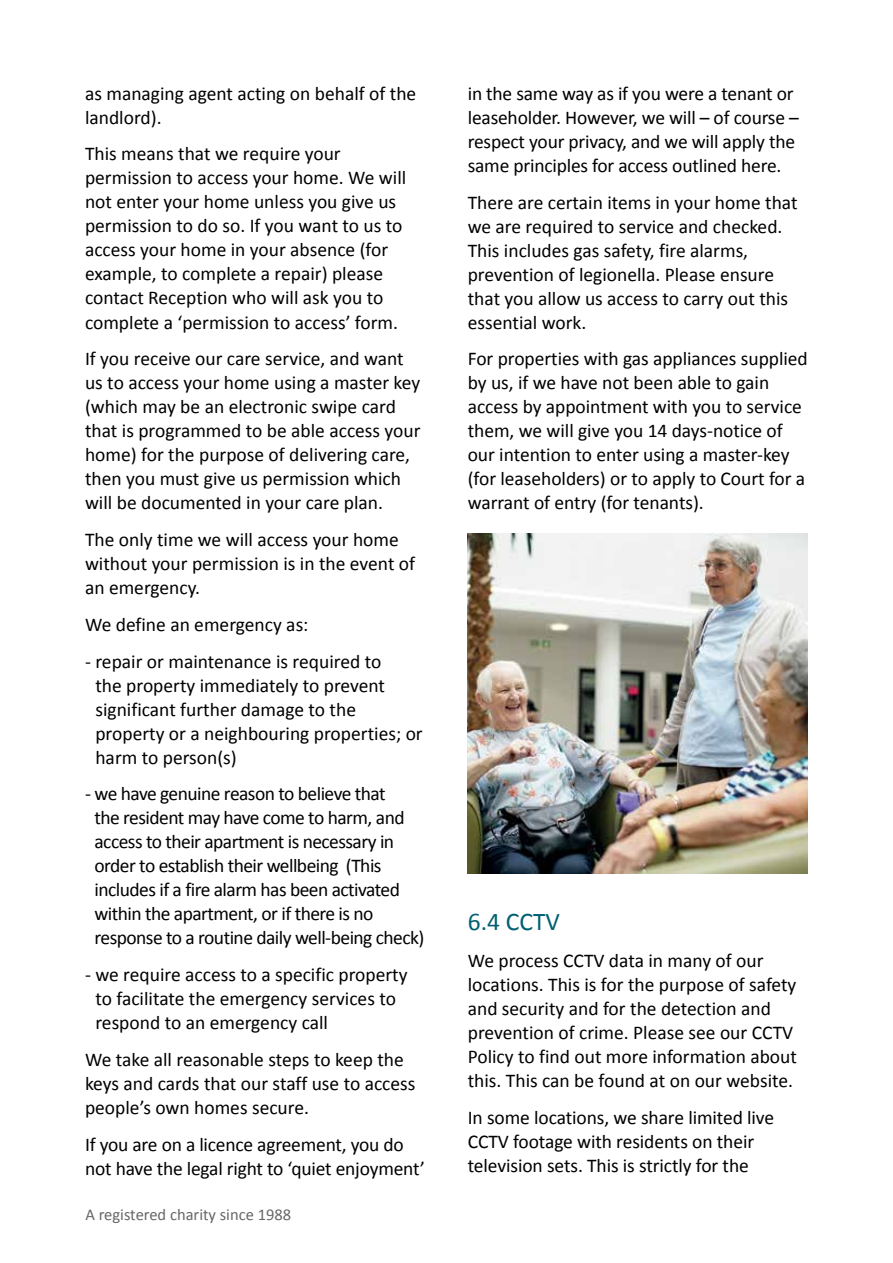
<style>
.page{position:relative;width:893px;height:1263px;background:#fff}
.page>*{position:absolute;margin:0;border:0;box-sizing:border-box;transform-origin:0 0}
.t1{font:25.5px "Calibri";color:#006072}
.t2{font:19.5px/24px "Calibri";color:#000}
.t3{font:19.5px/24px "Calibri";letter-spacing:-.025em;color:#000}
.t4{font:16.5px "Calibri";color:#666}
</style>
<div class="page">
<img style="left:468px;top:534px;width:340px;height:340px">
<p class="t2" style="left:85px;top:81px;width:333px">as managing agent acting on behalf of the landlord).</p>
<p class="t2" style="left:85px;top:142px;width:323px">This means that we require your permission to access your home. We will not enter your home unless you give us permission to do so. If you want to us to access your home in your absence (for example, to complete a repair) please contact Reception who will ask you to complete a ‘permission to access’ form.</p>
<p class="t2" style="left:85px;top:347px;width:337px">If you receive our care service, and want us to access your home using a master key (which may be an electronic swipe card that is programmed to be able access your home) for the purpose of delivering care, then you must give us permission which will be documented in your care plan.</p>
<p class="t2" style="left:85px;top:528px;width:332px">The only time we will access your home without your permission is in the event of an emergency.</p>
<p class="t2" style="left:85px;top:612px;width:225px">We define an emergency as:</p>
<p class="t2" style="left:95px;top:649px;width:329px;text-indent:-10px">- repair or maintenance is required to<br>the property immediately to prevent significant further damage to the property or a neighbouring properties; or harm to person(s)</p>
<p class="t3" style="left:94px;top:782px;width:331px;text-indent:-9px">- we have genuine reason to believe that<br>the resident may have come to harm, and access to their apartment is necessary in order to establish their wellbeing (This includes if a fire alarm has been activated within the apartment, or if there is no response to a routine daily well-being check)</p>
<p class="t2" style="left:95px;top:963px;width:314px;text-indent:-10px">- we require access to a specific property to facilitate the emergency services to respond to an emergency call</p>
<p class="t2" style="left:85px;top:1047px;width:332px">We take all reasonable steps to keep the keys and cards that our staff use to access people’s own homes secure.</p>
<p class="t2" style="left:85px;top:1132px;width:341px">If you are on a licence agreement, you do not have the legal right to ‘quiet enjoyment’</p>
<p class="t4" style="left:85px;top:1204px;width:207px">A registered charity since 1988</p>
<p class="t2" style="left:468px;top:81px;width:333px">in the same way as if you were a tenant or leaseholder. However, we will – of course – respect your privacy, and we will apply the same principles for access outlined here.</p>
<p class="t2" style="left:468px;top:190px;width:331px">There are certain items in your home that we are required to service and checked.<br>This includes gas safety, fire alarms, prevention of legionella. Please ensure that you allow us access to carry out this essential work.</p>
<p class="t2" style="left:468px;top:347px;width:342px">For properties with gas appliances supplied by us, if we have not been able to gain access by appointment with you to service them, we will give you 14 days-notice of our intention to enter using a master-key (for leaseholders) or to apply to Court for a warrant of entry (for tenants).</p>
<h1 class="t1" style="left:468px;top:905px;width:94px">6.4 CCTV</h1>
<p class="t2" style="left:468px;top:948px;width:331px">We process CCTV data in many of our locations. This is for the purpose of safety and security and for the detection and prevention of crime. Please see our CCTV Policy to find out more information about this. This can be found at on our website.</p>
<p class="t2" style="left:468px;top:1105px;width:308px">In some locations, we share limited live<br>CCTV footage with residents on their television sets. This is strictly for the</p>
</div>
